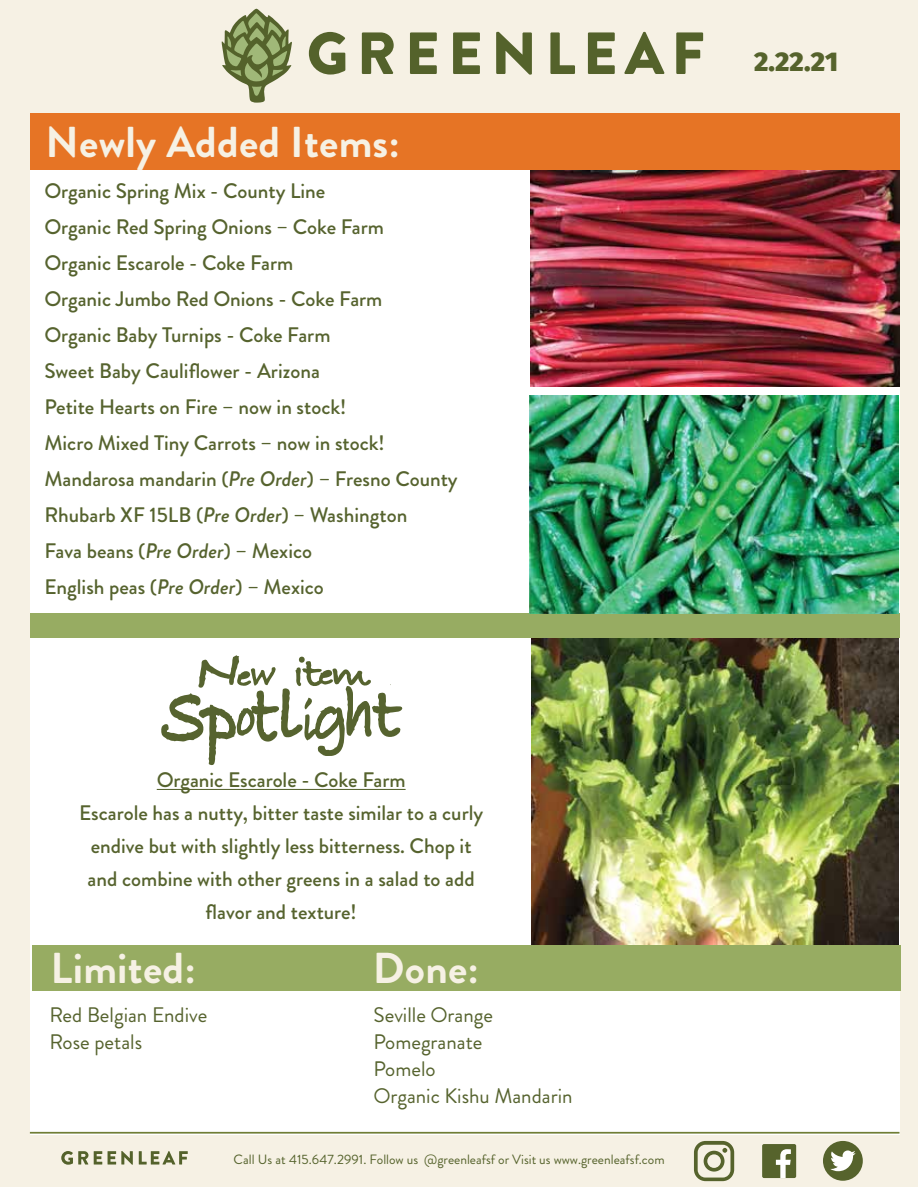
<style>
.page{position:relative;width:919px;height:1188px;background:#fff}
.page>*{position:absolute;margin:0;border:0;box-sizing:border-box;transform-origin:0 0}
.t1{font:700 43.2px "Brandon Grotesque";letter-spacing:.005em;color:#f6f1e4}
.t2{font:800 27px "Fira Sans";color:#56632c}
.t3{font:500 21px/36px "Brandon Grotesque";color:#56632e}
.t4{font:21px/27px "Brandon Grotesque";color:#56632e}
.t5{font:13.5px "Brandon Grotesque";color:#56632c}
.s1{font-style:italic}
.s2{color:#54622b}
</style>
<div class="page">
<div style="left:0;top:0;width:917px;height:1186px;background:#f6f1e4"></div>
<div style="left:30px;top:123px;width:869px;height:1012px;background:#fff"></div>
<hr style="left:30px;top:1132px;width:869px;height:1px;background:#707e35">
<svg style="left:309px;top:32px;width:36px;height:43px"></svg>
<svg style="left:362px;top:32px;width:31px;height:42px"></svg>
<svg style="left:410px;top:32px;width:27px;height:42px"></svg>
<svg style="left:453px;top:32px;width:27px;height:42px"></svg>
<svg style="left:496px;top:32px;width:36px;height:43px"></svg>
<svg style="left:550px;top:32px;width:25px;height:42px"></svg>
<svg style="left:588px;top:32px;width:26px;height:42px"></svg>
<svg style="left:624px;top:32px;width:40px;height:42px"></svg>
<svg style="left:676px;top:32px;width:27px;height:42px"></svg>
<svg style="left:221px;top:9px;width:71px;height:94px"></svg>
<svg style="left:61px;top:1151px;width:27px;height:14px"></svg>
<svg style="left:94px;top:1151px;width:39px;height:14px"></svg>
<svg style="left:139px;top:1151px;width:49px;height:13px"></svg>
<svg style="left:694px;top:1141px;width:40px;height:40px"></svg>
<div style="left:762px;top:1144px;width:34px;height:34px;background:#56632c;border-radius:2px"></div>
<svg style="left:775px;top:1149px;width:15px;height:29px"></svg>
<div style="left:822px;top:1141px;width:40px;height:40px;background:#56632c;border-radius:50%"></div>
<svg style="left:830px;top:1150px;width:25px;height:21px"></svg>
<div style="left:30px;top:113px;width:869px;height:57px;background:#e67425"></div>
<hr style="left:157px;top:789px;width:248px;height:1px;background:#56632e">
<div style="left:30px;top:613px;width:869px;height:25px;background:#97ac62"></div>
<svg style="left:161px;top:655px;width:241px;height:110px"></svg>
<div style="left:33px;top:945px;width:867px;height:45px;background:#97ac62"></div>
<img style="left:531px;top:638px;width:367px;height:307px">
<img style="left:530px;top:170px;width:369px;height:216px">
<img style="left:529px;top:396px;width:369px;height:218px">
<h1 class="t1" style="left:46px;top:112px;width:356px">Newly Added Items:</h1>
<p class="t3" style="left:44px;top:173px;width:414px">Organic Spring Mix - County Line<br>Organic Red Spring Onions – Coke Farm<br>Organic Escarole - Coke Farm<br>Organic Jumbo Red Onions - Coke Farm<br>Organic Baby Turnips - Coke Farm<br>Sweet Baby Cauliflower - Arizona<br>Petite Hearts on Fire – now in stock!<br>Micro Mixed Tiny Carrots – now in stock!<br>Mandarosa mandarin (<span class="s1">Pre Order</span>) – Fresno County Rhubarb XF 15LB (<span class="s1">Pre Order</span>) – Washington<br>Fava beans (<span class="s1">Pre Order</span>) – Mexico<br>English peas (<span class="s1">Pre Order</span>) – Mexico</p>
<p class="t3" style="left:79px;top:764px;width:405px;line-height:33px;text-align:center">Organic Escarole - Coke Farm<br>Escarole has a nutty, bitter taste similar to a curly endive but with slightly less bitterness. Chop it and combine with other greens in a salad to add flavor and texture!</p>
<h1 class="t1" style="left:51px;top:938px;width:147px">Limited:</h1>
<h1 class="t1" style="left:373px;top:938px;width:108px">Done:</h1>
<p class="t4" style="left:49px;top:1001px;width:159px">Red Belgian Endive<br>Rose petals</p>
<p class="t4" style="left:373px;top:1001px;width:200px">Seville Orange<br>Pomegranate<br>Pomelo<br>Organic Kishu Mandarin</p>
<p class="t5" style="left:233px;top:1150px;width:433px"><span class="s2">Call Us at 415.647.2991.</span> Follow us @greenleafsf or Visit us www.greenleafsf.com</p>
<p class="t2" style="left:754px;top:43px;width:86px">2.22.21</p>
</div>
